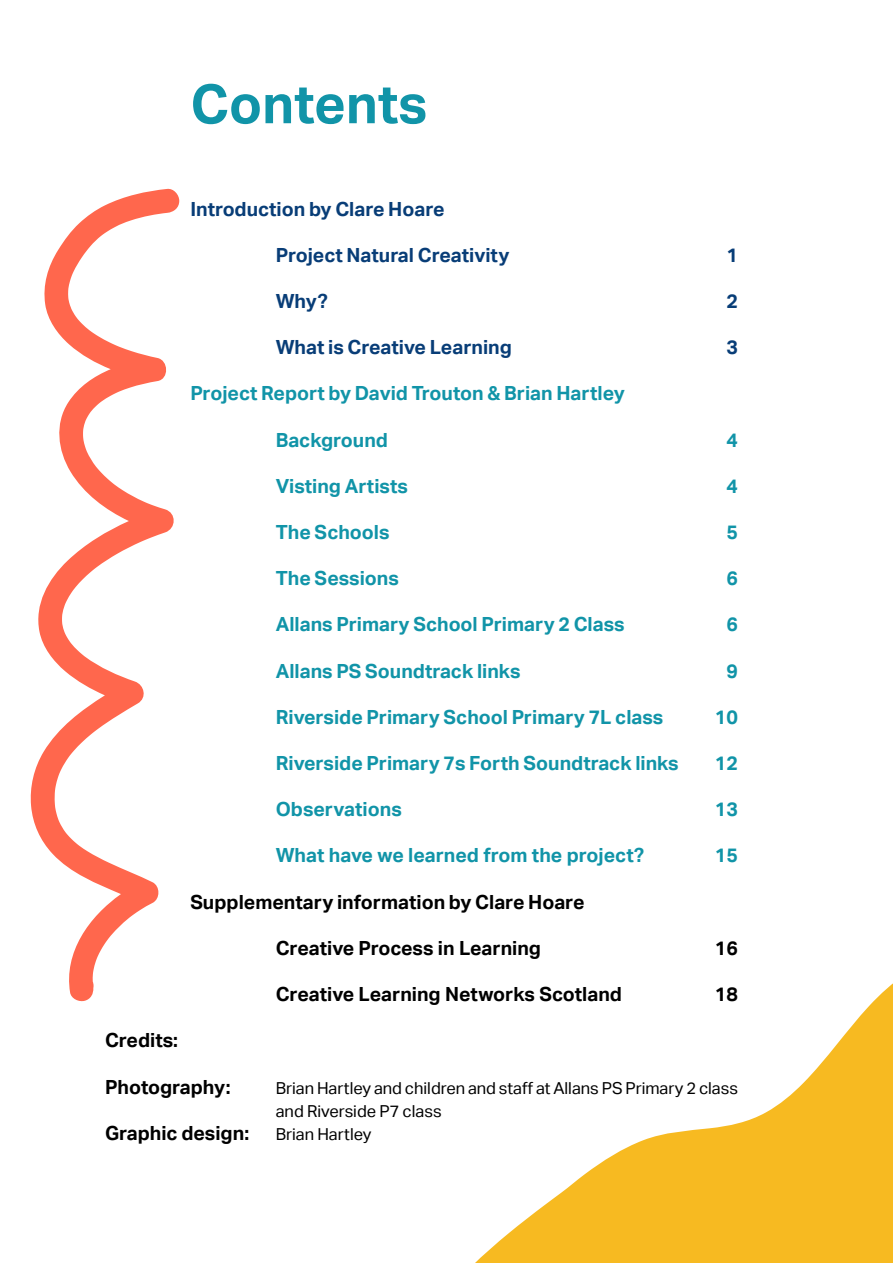
<style>
.page{position:relative;width:893px;height:1263px;background:#fff}
.page>*{position:absolute;margin:0;border:0;box-sizing:border-box;transform-origin:0 0}
.t1{font:700 54px "Aktiv Grotesk";color:#1194a8}
.t2{font:700 19.5px "Aktiv Grotesk";color:#1194a8}
.t3{font:700 19.5px "Aktiv Grotesk";color:#000}
.t4{font:700 19.5px "Aktiv Grotesk";color:#083d77}
.t5{font:16.5px/23.1px "Aktiv Grotesk";color:#000}
</style>
<div class="page">
<svg style="left:475px;top:983px;width:418px;height:280px"></svg>
<svg style="left:30px;top:188px;width:149px;height:814px"></svg>
<h1 class="t1" style="left:190px;top:73px;width:238px">Contents</h1>
<p class="t4" style="left:190px;top:197px;width:256px">Introduction by Clare Hoare</p>
<p class="t4" style="left:276px;top:244px;width:235px">Project Natural Creativity</p>
<p class="t4" style="left:726px;top:244px;width:13px">1</p>
<p class="t4" style="left:276px;top:290px;width:54px">Why?</p>
<p class="t4" style="left:726px;top:290px;width:13px">2</p>
<p class="t4" style="left:276px;top:336px;width:238px">What is Creative Learning</p>
<p class="t4" style="left:726px;top:336px;width:13px">3</p>
<p class="t2" style="left:190px;top:382px;width:436px">Project Report by David Trouton &amp; Brian Hartley</p>
<p class="t2" style="left:276px;top:428px;width:114px">Background</p>
<p class="t2" style="left:726px;top:428px;width:13px">4</p>
<p class="t2" style="left:276px;top:475px;width:134px">Visting Artists</p>
<p class="t2" style="left:726px;top:475px;width:13px">4</p>
<p class="t2" style="left:276px;top:521px;width:115px">The Schools</p>
<p class="t2" style="left:726px;top:521px;width:13px">5</p>
<p class="t2" style="left:276px;top:567px;width:125px">The Sessions</p>
<p class="t2" style="left:726px;top:567px;width:13px">6</p>
<p class="t2" style="left:276px;top:613px;width:350px">Allans Primary School Primary 2 Class</p>
<p class="t2" style="left:726px;top:613px;width:13px">6</p>
<p class="t2" style="left:276px;top:659px;width:246px">Allans PS Soundtrack links</p>
<p class="t2" style="left:726px;top:659px;width:13px">9</p>
<p class="t2" style="left:276px;top:706px;width:389px">Riverside Primary School Primary 7L class</p>
<p class="t2" style="left:715px;top:706px;width:25px">10</p>
<p class="t2" style="left:276px;top:752px;width:405px">Riverside Primary 7s Forth Soundtrack links</p>
<p class="t2" style="left:715px;top:752px;width:25px">12</p>
<p class="t2" style="left:276px;top:798px;width:128px">Observations</p>
<p class="t2" style="left:715px;top:798px;width:25px">13</p>
<p class="t2" style="left:276px;top:844px;width:370px">What have we learned from the project?</p>
<p class="t2" style="left:715px;top:844px;width:25px">15</p>
<p class="t3" style="left:190px;top:890px;width:396px">Supplementary information by Clare Hoare</p>
<p class="t3" style="left:105px;top:1029px;width:75px">Credits:</p>
<p class="t3" style="left:105px;top:1075px;width:127px">Photography:</p>
<p class="t3" style="left:105px;top:1121px;width:146px">Graphic design:</p>
<p class="t3" style="left:276px;top:937px;width:267px">Creative Process in Learning</p>
<p class="t3" style="left:715px;top:937px;width:25px">16</p>
<p class="t3" style="left:276px;top:983px;width:348px">Creative Learning Networks Scotland</p>
<p class="t3" style="left:715px;top:983px;width:25px">18</p>
<p class="t5" style="left:276px;top:1076px;width:464px">Brian Hartley and children and staff at Allans PS Primary 2 class and Riverside P7 class<br>Brian Hartley</p>
</div>
